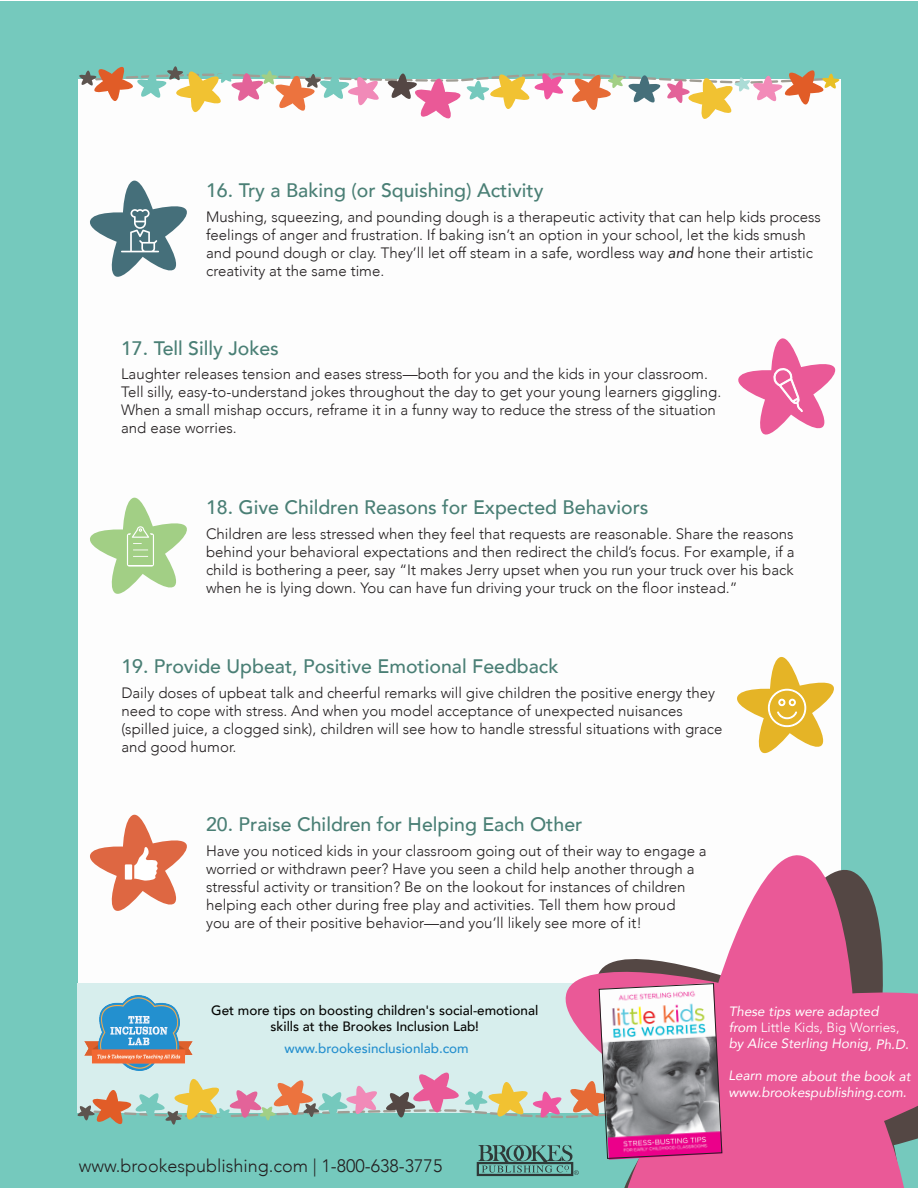
<style>
.page{position:relative;width:918px;height:1188px;background:#fff}
.page>*{position:absolute;margin:0;border:0;box-sizing:border-box;transform-origin:0 0}
.t1{font:500 19.5px "Avenir";color:#4a7f75}
.t2{font:300 18px "Avenir";color:#231f20}
.t3{font:300 15px/18px "Avenir";color:#231f20}
.t4{font:italic 13.5px/16.2px "Avenir";color:#fff}
.t5{font:500 13.5px/16.2px "Avenir";color:#040503;text-align:center}
.t6{font:500 13.5px "Avenir";color:#248fce}
.s1{font-weight:400;font-style:italic}
.s2{font-weight:300;font-style:normal}
</style>
<div class="page">
<div style="left:0;top:2px;width:918px;height:1186px;background:#75c9bd"></div>
<div style="left:78px;top:79px;width:762px;height:1033px;background:#fdfdfd"></div>
<svg style="left:79px;top:66px;width:761px;height:53px"></svg>
<svg style="left:553px;top:844px;width:365px;height:344px"></svg>
<div style="left:477px;top:1162px;width:96px;height:14px;border:2px solid #231f20"></div>
<svg style="left:90px;top:180px;width:97px;height:97px"></svg>
<svg style="left:90px;top:814px;width:97px;height:97px"></svg>
<div style="left:125px;top:864px;width:7px;height:16px;background:#fff"></div>
<svg style="left:738px;top:338px;width:98px;height:97px"></svg>
<svg style="left:90px;top:497px;width:97px;height:97px"></svg>
<svg style="left:77px;top:983px;width:761px;height:192px"></svg>
<svg style="left:737px;top:657px;width:97px;height:97px"></svg>
<img style="left:85px;top:995px;width:107px;height:75px">
<h1 class="t1" style="left:206px;top:173px;width:339px">16. Try a Baking (or Squishing) Activity</h1>
<p class="t3" style="left:206px;top:207px;width:616px">Mushing, squeezing, and pounding dough is a therapeutic activity that can help kids process feelings of anger and frustration. If baking isn’t an option in your school, let the kids smush and pound dough or clay. They’ll let off steam in a safe, wordless way <span class="s1">and</span> hone their artistic creativity at the same time.</p>
<h1 class="t1" style="left:121px;top:331px;width:159px">17. Tell Silly Jokes</h1>
<p class="t3" style="left:121px;top:365px;width:602px">Laughter releases tension and eases stress—both for you and the kids in your classroom.<br>Tell silly, easy-to-understand jokes throughout the day to get your young learners giggling.<br>When a small mishap occurs, reframe it in a funny way to reduce the stress of the situation and ease worries.</p>
<h1 class="t1" style="left:206px;top:490px;width:444px">18. Give Children Reasons for Expected Behaviors</h1>
<p class="t3" style="left:206px;top:525px;width:590px;text-align:justify">Children are less stressed when they feel that requests are reasonable. Share the reasons behind your behavioral expectations and then redirect the child’s focus. For example, if a child is bothering a peer, say “It makes Jerry upset when you run your truck over his back when he is lying down. You can have fun driving your truck on the floor instead.”</p>
<h1 class="t1" style="left:121px;top:649px;width:439px">19. Provide Upbeat, Positive Emotional Feedback</h1>
<p class="t3" style="left:121px;top:684px;width:603px">Daily doses of upbeat talk and cheerful remarks will give children the positive energy they need to cope with stress. And when you model acceptance of unexpected nuisances (spilled juice, a clogged sink), children will see how to handle stressful situations with grace and good humor.</p>
<h1 class="t1" style="left:206px;top:807px;width:378px">20. Praise Children for Helping Each Other</h1>
<p class="t3" style="left:206px;top:842px;width:502px">Have you noticed kids in your classroom going out of their way to engage a worried or withdrawn peer? Have you seen a child help another through a stressful activity or transition? Be on the lookout for instances of children helping each other during free play and activities. Tell them how proud<br>you are of their positive behavior—and you’ll likely see more of it!</p>
<p class="t5" style="left:211px;top:1002px;width:329px">Get more tips on boosting children's social-emotional skills at the Brookes Inclusion Lab!</p>
<p class="t6" style="left:284px;top:1037px;width:186px">www.brookesinclusionlab.com</p>
<p class="t2" style="left:79px;top:1156px;width:365px">www.brookespublishing.com | 1-800-638-3775</p>
<p class="t4" style="left:729px;top:1003px;width:182px">These tips were adapted from <span class="s2">Little Kids, Big Worries, </span>by Alice Sterling Honig, Ph.D.</p>
<p class="t4" style="left:729px;top:1068px;width:183px">Learn more about the book at www.brookespublishing.com.</p>
</div>
